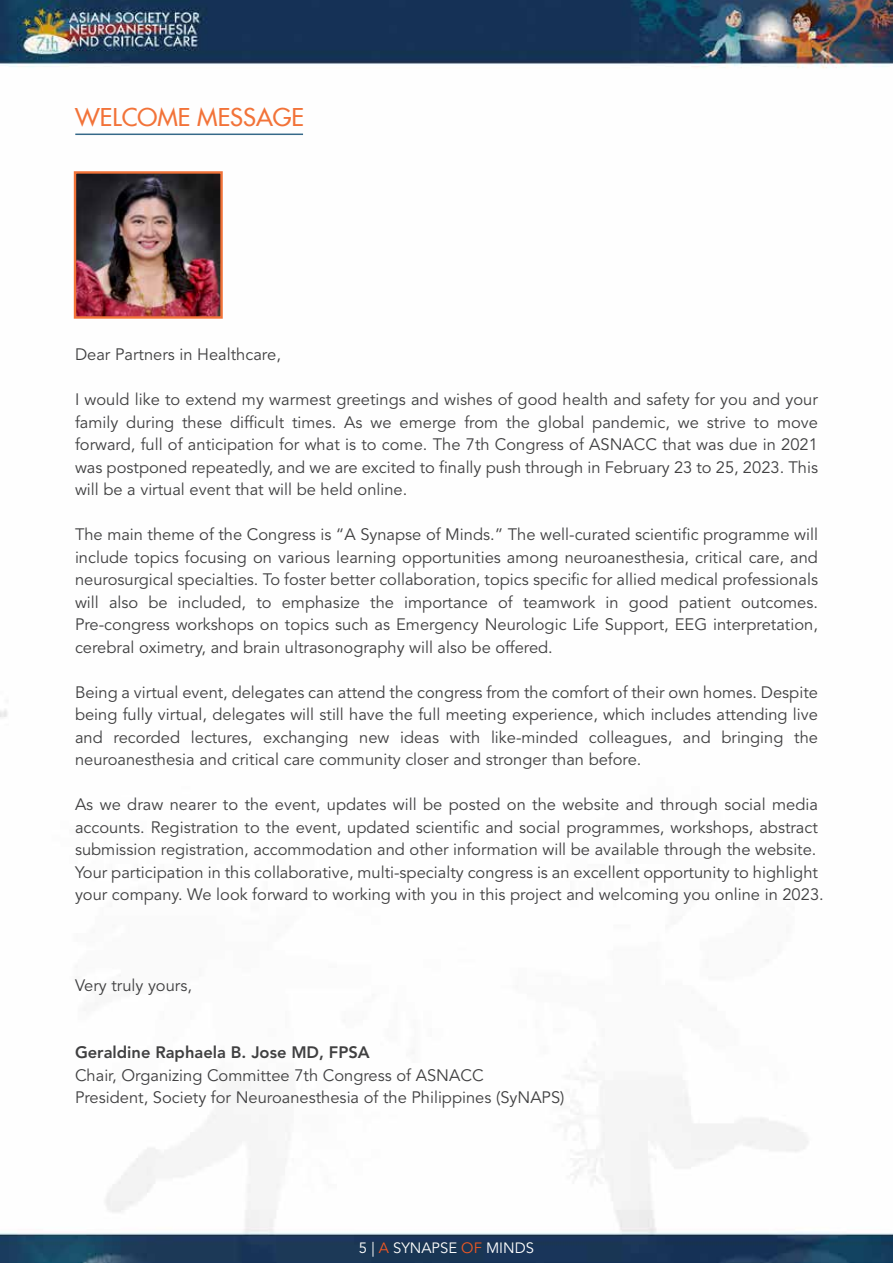
<style>
.page{position:relative;width:893px;height:1263px;background:#fff}
.page>*{position:absolute;margin:0;border:0;box-sizing:border-box;transform-origin:0 0}
.t1{font:500 24px "Futura";color:#f27339}
.t2{font:16.5px/22.5px "Avenir LT Std";color:#404041;text-align:justify}
.t3{font:800 16.5px "Avenir LT Std";color:#404041}
.t4{font:14.85px "Avenir LT Std";color:#fff}
.s1{color:#f05724}
</style>
<div class="page">
<img style="left:0;top:0;width:893px;height:1263px">
<img style="left:77px;top:174px;width:143px;height:142px">
<div style="left:74px;top:171px;width:149px;height:148px;border:2px solid #f27339"></div>
<hr style="left:75px;top:134px;width:228px;height:1px;background:#356989">
<h1 class="t1" style="left:75px;top:102px;width:230px">WELCOME MESSAGE</h1>
<p class="t2" style="left:75px;top:344px;width:207px">Dear Partners in Healthcare,</p>
<p class="t2" style="left:75px;top:389px;width:744px">I would like to extend my warmest greetings and wishes of good health and safety for you and your family during these difficult times. As we emerge from the global pandemic, we strive to move forward, full of anticipation for what is to come. The 7th Congress of ASNACC that was due in 2021 was postponed repeatedly, and we are excited to finally push through in February 23 to 25, 2023. This will be a virtual event that will be held online.</p>
<p class="t2" style="left:75px;top:524px;width:744px">The main theme of the Congress is “A Synapse of Minds.” The well-curated scientific programme will include topics focusing on various learning opportunities among neuroanesthesia, critical care, and neurosurgical specialties. To foster better collaboration, topics specific for allied medical professionals will also be included, to emphasize the importance of teamwork in good patient outcomes.<br>Pre-congress workshops on topics such as Emergency Neurologic Life Support, EEG interpretation, cerebral oximetry, and brain ultrasonography will also be offered.</p>
<p class="t2" style="left:75px;top:681px;width:744px">Being a virtual event, delegates can attend the congress from the comfort of their own homes. Despite being fully virtual, delegates will still have the full meeting experience, which includes attending live and recorded lectures, exchanging new ideas with like-minded colleagues, and bringing the neuroanesthesia and critical care community closer and stronger than before.</p>
<p class="t2" style="left:75px;top:794px;width:750px;text-align:left">As we draw nearer to the event, updates will be posted on the website and through social media accounts. Registration to the event, updated scientific and social programmes, workshops, abstract submission registration, accommodation and other information will be available through the website.<br>Your participation in this collaborative, multi-specialty congress is an excellent opportunity to highlight your company. We look forward to working with you in this project and welcoming you online in 2023.</p>
<p class="t2" style="left:75px;top:974px;width:119px">Very truly yours,</p>
<p class="t3" style="left:75px;top:1042px;width:296px">Geraldine Raphaela B. Jose MD, FPSA</p>
<p class="t2" style="left:75px;top:1064px;width:491px">Chair, Organizing Committee 7th Congress of ASNACC<br>President, Society for Neuroanesthesia of the Philippines (SyNAPS)</p>
<p class="t4" style="left:359px;top:1239px;width:177px">5 | <span class="s1">A</span> SYNAPSE <span class="s1">OF</span> MINDS</p>
</div>
